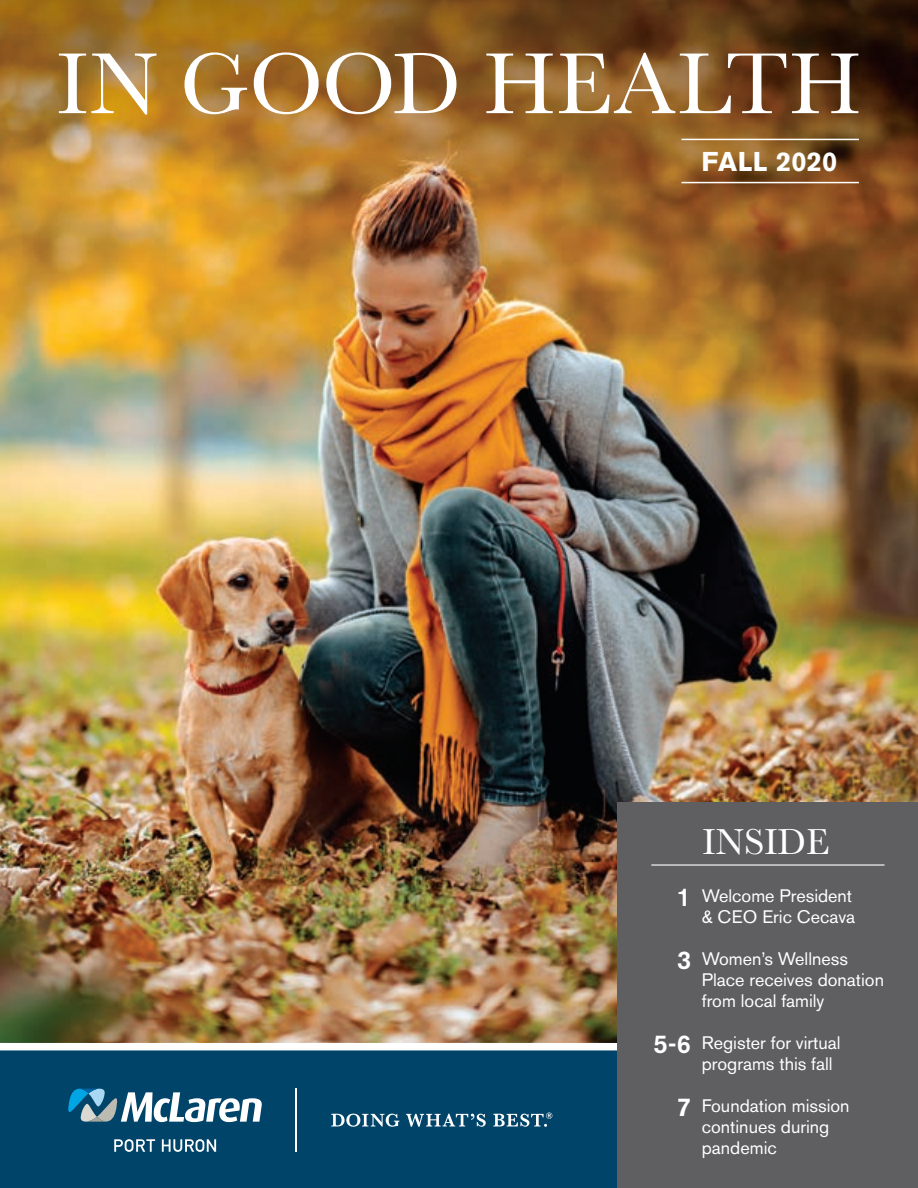
<style>
.page{position:relative;width:918px;height:1188px;background:#fff}
.page>*{position:absolute;margin:0;border:0;box-sizing:border-box;transform-origin:0 0}
.t1{font:90px "Baskerville";letter-spacing:.005em;color:#fff}
.t2{font:37.5px "Baskerville";color:#fff}
.t3{font:700 27px "Akzidenz Grotesk Std";letter-spacing:.01em;color:#fff}
.t4{font:500 25.5px "Akzidenz Grotesk BE";color:#fff}
.t5{font:18px/21px "Akzidenz Grotesk Std";color:#fff}
</style>
<div class="page">
<img style="left:0;top:207px;width:918px;height:836px">
<svg style="left:0;top:0;width:918px;height:207px;background:#936326"></svg>
<div style="left:0;top:1047px;width:618px;height:141px;background:#00446a"></div>
<div style="left:0;top:1043px;width:618px;height:7px;background:#fff"></div>
<svg style="left:68px;top:1089px;width:194px;height:33px"></svg>
<hr style="left:295px;top:1089px;width:1px;height:63px;background:#fff">
<svg style="left:331px;top:1114px;width:68px;height:13px"></svg>
<svg style="left:406px;top:1114px;width:80px;height:13px"></svg>
<svg style="left:114px;top:1139px;width:41px;height:13px"></svg>
<svg style="left:162px;top:1139px;width:54px;height:13px"></svg>
<svg style="left:493px;top:1113px;width:59px;height:14px"></svg>
<div style="left:618px;top:802px;width:300px;height:386px;background:#5f5f62"></div>
<hr style="left:651px;top:864px;width:234px;height:2px;background:#fff">
<hr style="left:681px;top:139px;width:178px;height:1px;background:#fff">
<hr style="left:681px;top:182px;width:178px;height:1px;background:#fff">
<h1 class="t1" style="left:57px;top:27px;width:806px">IN GOOD HEALTH</h1>
<h3 class="t3" style="left:702px;top:146px;width:137px">FALL 2020</h3>
<h3 class="t4" style="left:677px;top:882px;width:16px">1</h3>
<h3 class="t4" style="left:677px;top:945px;width:16px">3</h3>
<h3 class="t4" style="left:654px;top:1029px;width:39px">5-6</h3>
<h3 class="t4" style="left:677px;top:1092px;width:16px">7</h3>
<h2 class="t2" style="left:703px;top:817px;width:128px">INSIDE</h2>
<p class="t5" style="left:702px;top:885px;width:155px">Welcome President &amp; CEO Eric Cecava</p>
<p class="t5" style="left:702px;top:948px;width:184px">Women’s Wellness<br>Place receives donation from local family</p>
<p class="t5" style="left:702px;top:1032px;width:140px">Register for virtual programs this fall</p>
<p class="t5" style="left:702px;top:1095px;width:149px">Foundation mission continues during pandemic</p>
</div>
